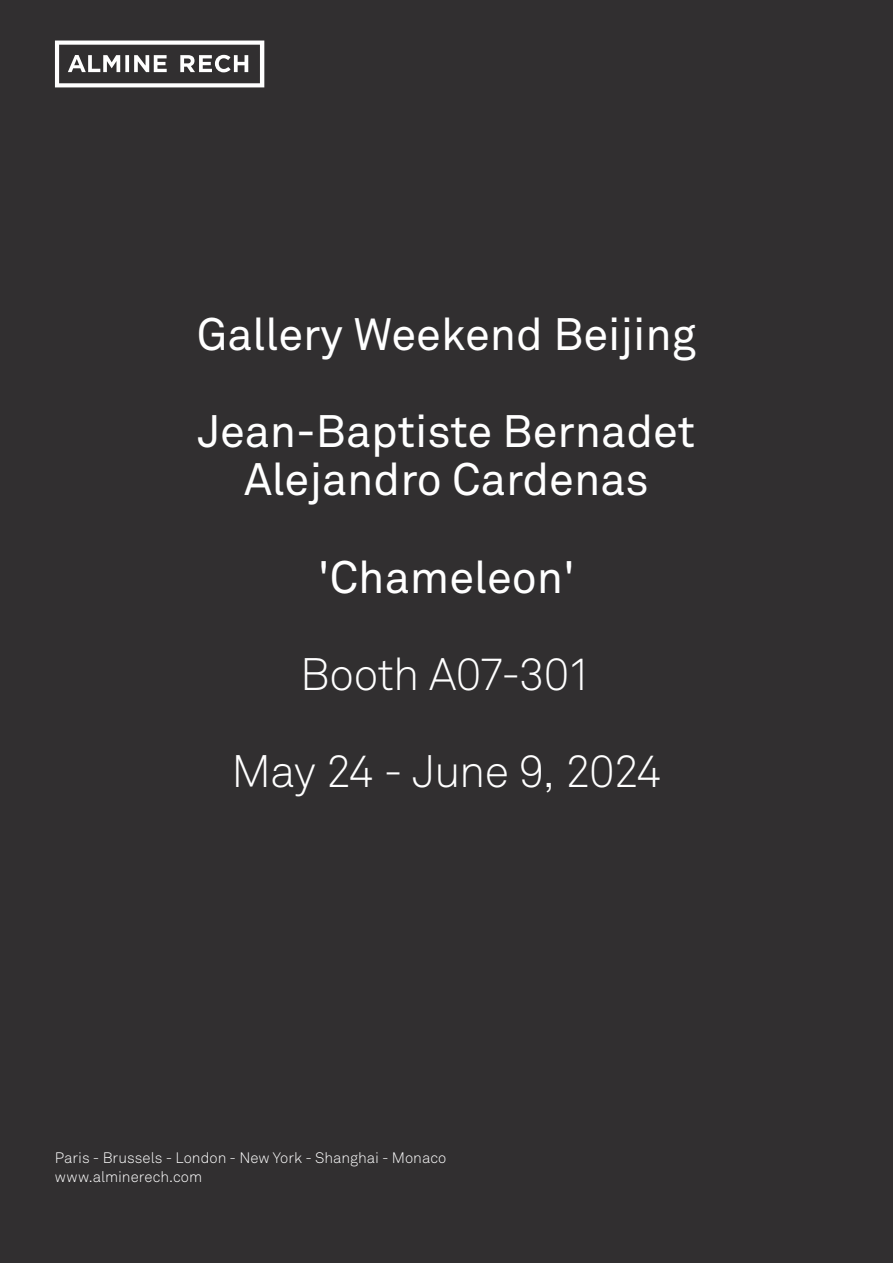
<style>
.page{position:relative;width:893px;height:1263px;background:#312f30}
.page>*{position:absolute;margin:0;border:0;box-sizing:border-box;transform-origin:0 0}
.t1{font:45px/97.2px "Akkurat Pro";color:#fff}
.t2{font:45px/97.2px "Akkurat Light Pro";letter-spacing:-.025em;color:#fff;text-align:center}
.t3{font:15px/19.5px "Akkurat Light Pro";color:#fff}
</style>
<div class="page">
<svg style="left:55px;top:40px;width:209px;height:47px"></svg>
<p class="t1" style="left:197px;top:287px;width:501px">Gallery Weekend Beijing<br>Jean-Baptiste Bernadet</p>
<p class="t1" style="left:244px;top:432px;width:406px;text-align:center">Alejandro Cardenas 'Chameleon'</p>
<p class="t2" style="left:231px;top:626px;width:431px">Booth A07-301<br>May 24 - June 9, 2024</p>
<p class="t3" style="left:55px;top:1148px;width:393px">Paris - Brussels - London - New York - Shanghai - Monaco www.alminerech.com</p>
</div>
